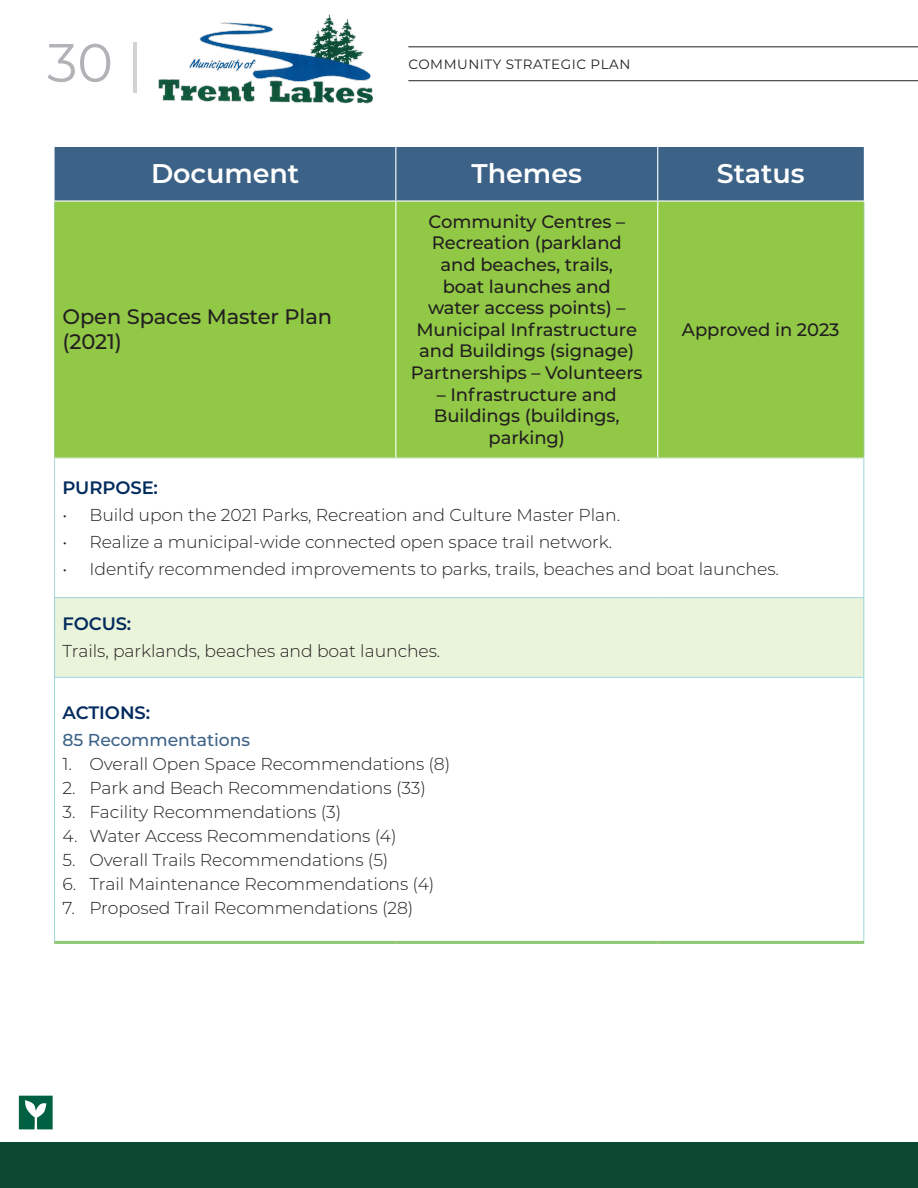
<style>
.page{position:relative;width:918px;height:1188px;background:#fff}
.page>*{position:absolute;margin:0;border:0;box-sizing:border-box;transform-origin:0 0}
.t1{font:54px "Montserrat";color:#b2b3b7}
.t2{font:600 27px "Montserrat";letter-spacing:-.005em;color:#fff}
.t3{font:500 21px/25.2px "Montserrat";letter-spacing:-.005em;color:#231f20}
.t4{font:500 18px/21.6px "Montserrat";letter-spacing:-.005em;color:#231f20;text-align:center}
.t5{font:600 18px "Montserrat";letter-spacing:-.005em;color:#032b5d}
.t6{font:300 17.25px "Montserrat";letter-spacing:-.005em;color:#231f20}
.t7{font:500 17.25px "Montserrat";letter-spacing:-.005em;color:#3c6287}
.t8{font:13.5px "Montserrat";letter-spacing:.04em;color:#231f20}
.s1{color:#d1d2d4}
</style>
<div class="page">
<div style="left:0;top:1142px;width:918px;height:46px;background:#0b4832"></div>
<hr style="left:408px;top:80px;width:510px;height:1px;background:#231f20">
<hr style="left:408px;top:47px;width:510px;height:1px;background:#231f20">
<svg style="left:19px;top:1096px;width:34px;height:33px"></svg>
<img style="left:158px;top:14px;width:215px;height:90px">
<div style="left:55px;top:147px;width:809px;height:53px;background:#3c6287"></div>
<div style="left:55px;top:202px;width:808px;height:255px;background:#91c846"></div>
<svg style="left:55px;top:458px;width:808px;height:483px"></svg>
<div style="left:55px;top:598px;width:809px;height:79px;background:#e9f4da"></div>
<hr style="left:54px;top:941px;width:342px;height:3px;background:#8ec875">
<hr style="left:396px;top:941px;width:262px;height:3px;background:#8ec875">
<hr style="left:658px;top:941px;width:206px;height:3px;background:#8ec875">
<hr style="left:54px;top:458px;width:1px;height:139px;background:#a8d9df">
<hr style="left:863px;top:458px;width:1px;height:139px;background:#9ed5dc">
<hr style="left:54px;top:597px;width:342px;height:1px;background:#9ed5dc">
<hr style="left:54px;top:598px;width:1px;height:79px;background:#9ed5dc">
<hr style="left:396px;top:597px;width:262px;height:1px;background:#9ed5dc">
<hr style="left:658px;top:597px;width:206px;height:1px;background:#9ed5dc">
<hr style="left:863px;top:598px;width:1px;height:79px;background:#9ed5dc">
<hr style="left:54px;top:677px;width:342px;height:1px;background:#9ed5dc">
<hr style="left:54px;top:678px;width:1px;height:263px;background:#9ed5dc">
<hr style="left:396px;top:677px;width:262px;height:1px;background:#9ed5dc">
<hr style="left:658px;top:677px;width:206px;height:1px;background:#9ed5dc">
<hr style="left:863px;top:678px;width:1px;height:263px;background:#9ed5dc">
<hr style="left:54px;top:202px;width:1px;height:255px;background:#99ce83">
<hr style="left:863px;top:202px;width:1px;height:255px;background:#8ec875">
<hr style="left:54px;top:457px;width:342px;height:1px;background:#bbdeac">
<hr style="left:396px;top:457px;width:262px;height:1px;background:#bbdeac">
<hr style="left:658px;top:457px;width:206px;height:1px;background:#bbdeac">
<hr style="left:395px;top:202px;width:1px;height:255px;background:#fff">
<hr style="left:657px;top:202px;width:1px;height:255px;background:#fff">
<hr style="left:395px;top:147px;width:1px;height:53px;background:#fff">
<hr style="left:657px;top:147px;width:1px;height:53px;background:#fff">
<h1 class="t1" style="left:47px;top:26px;width:97px">30 <span class="s1">|</span></h1>
<p class="t8" style="left:408px;top:55px;width:224px">COMMUNITY STRATEGIC PLAN</p>
<p class="t2" style="left:151px;top:155px;width:150px">Document</p>
<p class="t2" style="left:472px;top:155px;width:112px">Themes</p>
<p class="t2" style="left:717px;top:155px;width:89px">Status</p>
<p class="t3" style="left:63px;top:303px;width:271px">Open Spaces Master Plan (2021)</p>
<p class="t4" style="left:411px;top:210px;width:233px">Community Centres –<br>Recreation (parkland<br>and beaches, trails,<br>boat launches and<br>water access points) –<br>Municipal Infrastructure and Buildings (signage)<br>Partnerships – Volunteers</p>
<p class="t4" style="left:434px;top:383px;width:187px">– Infrastructure and<br>Buildings (buildings, parking)</p>
<p class="t4" style="left:682px;top:318px;width:159px">Approved in 2023</p>
<p class="t5" style="left:63px;top:474px;width:97px">PURPOSE:</p>
<p class="t6" style="left:63px;top:503px;width:559px">• Build upon the 2021 Parks, Recreation and Culture Master Plan.</p>
<p class="t6" style="left:63px;top:530px;width:551px">• Realize a municipal-wide connected open space trail network.</p>
<p class="t6" style="left:63px;top:557px;width:718px">• Identify recommended improvements to parks, trails, beaches and boat launches.</p>
<p class="t5" style="left:63px;top:611px;width:70px">FOCUS:</p>
<p class="t6" style="left:63px;top:639px;width:379px">Trails, parklands, beaches and boat launches.</p>
<p class="t5" style="left:63px;top:700px;width:89px">ACTIONS:</p>
<p class="t7" style="left:63px;top:728px;width:189px">85 Recommentations</p>
<p class="t6" style="left:63px;top:752px;width:389px">1. Overall Open Space Recommendations (8)</p>
<p class="t6" style="left:63px;top:776px;width:365px">2. Park and Beach Recommendations (33)</p>
<p class="t6" style="left:63px;top:800px;width:280px">3. Facility Recommendations (3)</p>
<p class="t6" style="left:63px;top:824px;width:336px">4. Water Access Recommendations (4)</p>
<p class="t6" style="left:63px;top:848px;width:327px">5. Overall Trails Recommendations (5)</p>
<p class="t6" style="left:63px;top:872px;width:373px">6. Trail Maintenance Recommendations (4)</p>
<p class="t6" style="left:63px;top:896px;width:353px">7. Proposed Trail Recommendations (28)</p>
</div>
